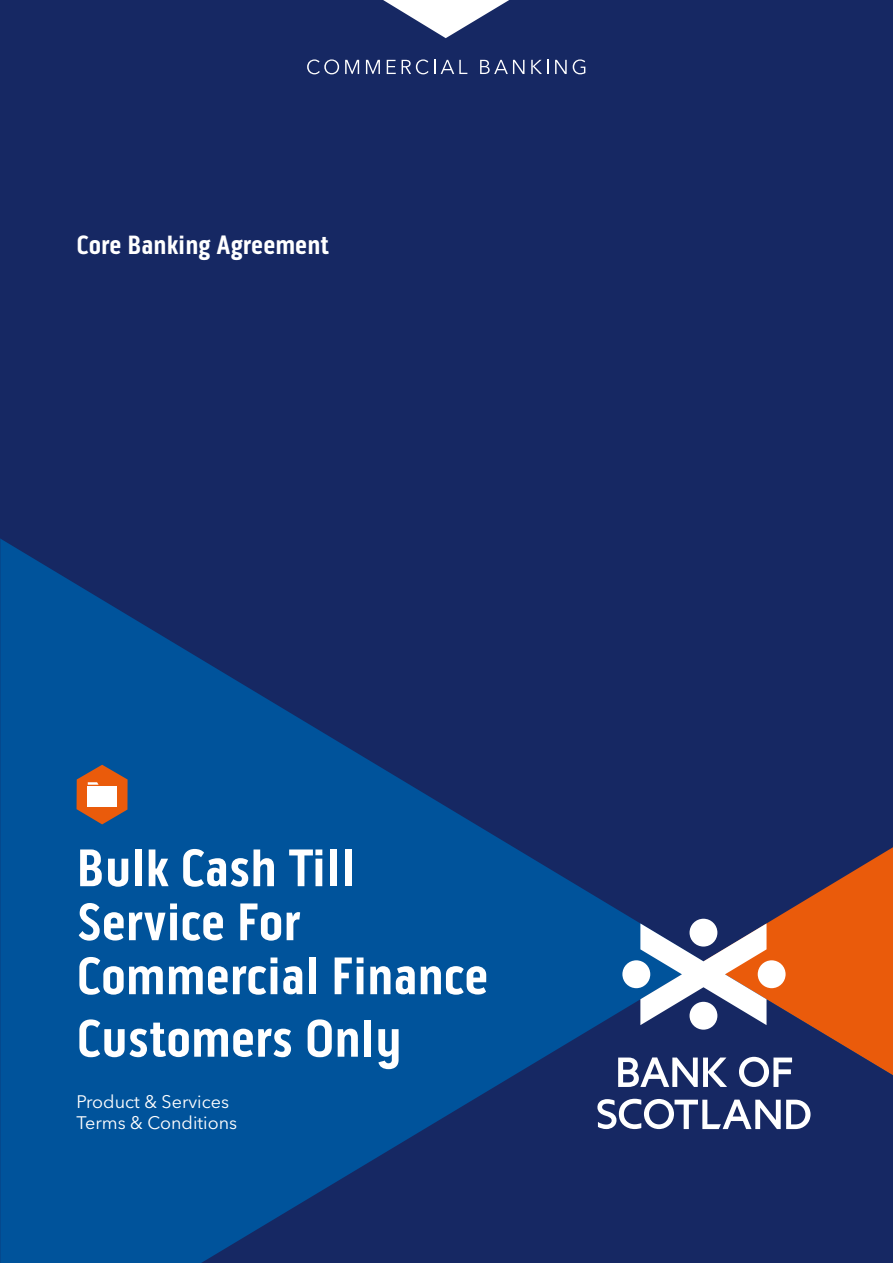
<style>
.page{position:relative;width:893px;height:1263px;background:#162863}
.page>*{position:absolute;margin:0;border:0;box-sizing:border-box;transform-origin:0 0}
.t1{font:700 54px/54px "Bo S Pill Gothic";color:#fff}
.t2{font:700 27px "Bo S Pill Gothic";color:#fff}
.t3{font:18px/21px "Avenir Next LT Pro";color:#fff}
</style>
<div class="page">
<svg style="left:0;top:538px;width:597px;height:725px;fill:#00539b"></svg>
<svg style="left:201px;top:961px;width:595px;height:302px;fill:#00539b"></svg>
<svg style="left:597px;top:847px;width:296px;height:282px"></svg>
<svg style="left:383px;top:0;width:126px;height:38px"></svg>
<svg style="left:307px;top:59px;width:32px;height:15px"></svg>
<svg style="left:345px;top:60px;width:14px;height:14px"></svg>
<svg style="left:366px;top:60px;width:14px;height:14px"></svg>
<svg style="left:387px;top:60px;width:9px;height:14px"></svg>
<svg style="left:402px;top:59px;width:33px;height:15px"></svg>
<svg style="left:441px;top:60px;width:26px;height:14px"></svg>
<svg style="left:480px;top:60px;width:44px;height:14px"></svg>
<svg style="left:531px;top:60px;width:17px;height:14px"></svg>
<svg style="left:555px;top:60px;width:12px;height:14px"></svg>
<svg style="left:573px;top:59px;width:12px;height:15px"></svg>
<svg style="left:77px;top:765px;width:51px;height:59px"></svg>
<div style="left:88px;top:786px;width:29px;height:21px;background:#fff"></div>
<p class="t2" style="left:77px;top:229px;width:254px">Core Banking Agreement</p>
<p class="t1" style="left:77px;top:841px;width:413px">Bulk Cash Till<br>Service For<br>Commercial Finance</p>
<p class="t1" style="left:77px;top:1012px;width:327px">Customers Only</p>
<p class="t3" style="left:77px;top:1091px;width:162px">Product &amp; Services<br>Terms &amp; Conditions</p>
</div>
